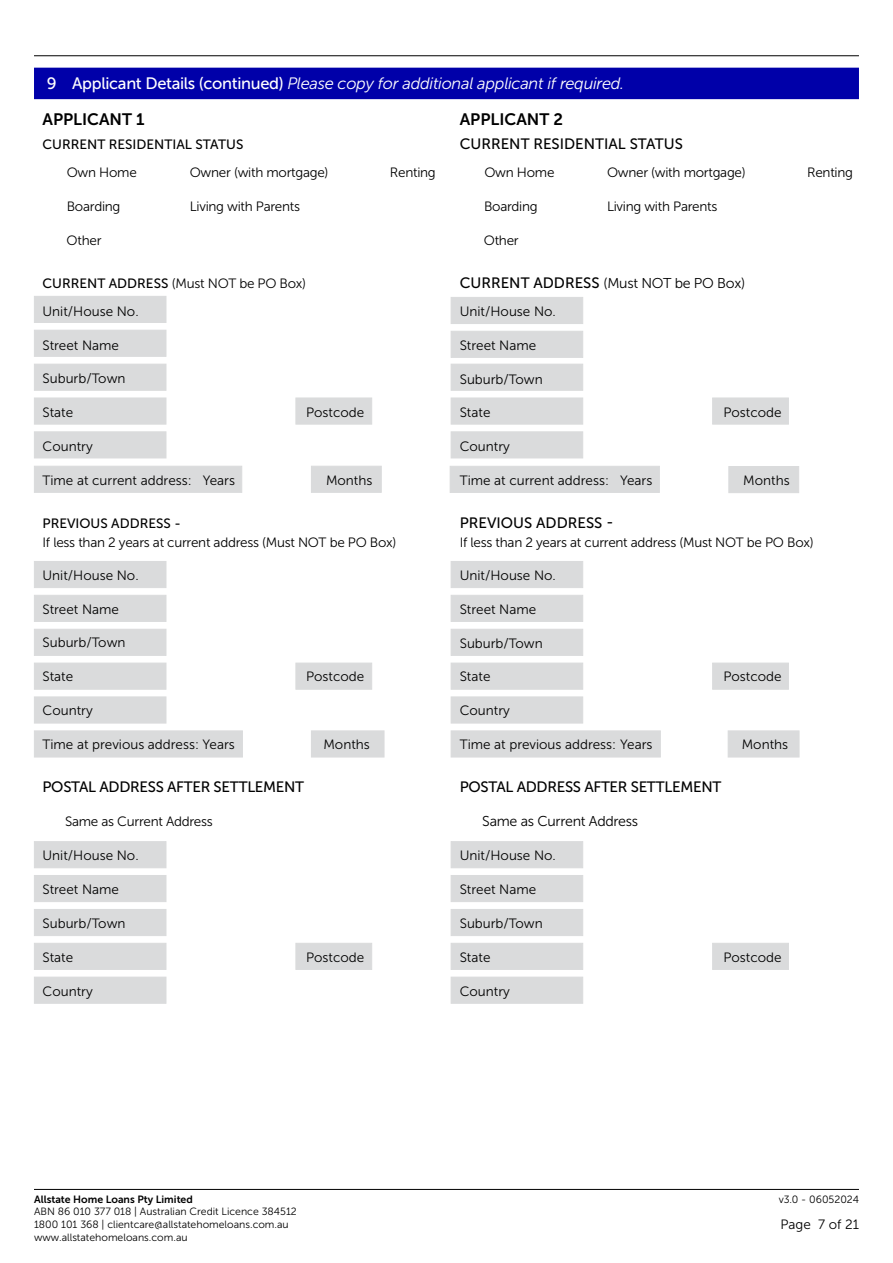
<style>
.page{position:relative;width:893px;height:1263px;background:#fff}
.page>*{position:absolute;margin:0;border:0;box-sizing:border-box;transform-origin:0 0}
.t1{font:italic 16.5px "Museo Sans 300";letter-spacing:-.02em;color:#fff}
.t2{font:16.5px "Museo Sans 700";color:#000}
.t3{font:15px "Museo Sans 500";letter-spacing:-.02em;color:#000}
.t4{font:15px "Museo Sans 500";color:#000}
.t5{font:14.25px "Museo Sans 300";letter-spacing:-.02em;color:#000}
.t6{font:13.5px "Museo Sans 300";color:#000}
.t7{font:13.5px/28px "Museo Sans 300";letter-spacing:-.02em;color:#000}
.t8{font:13.5px "Museo Sans 500";color:#000}
.t9{font:10.5px/12.6px "Museo Sans 300";color:#000}
.t10{font:10.5px "Museo Sans 700";color:#000}
.s1{font-family:"Museo Sans 500";font-style:normal}
.s2{font-family:"Museo Sans 500"}
.s3{font-family:"Museo Sans 500";font-size:15px}
</style>
<div class="page">
<hr style="left:34px;top:55px;width:825px;height:1px;background:#000">
<hr style="left:34px;top:1189px;width:825px;height:1px;background:#000">
<div style="left:34px;top:296px;width:132px;height:27px;background:#dadbdc"></div>
<div style="left:34px;top:330px;width:132px;height:27px;background:#dadbdc"></div>
<div style="left:34px;top:364px;width:132px;height:27px;background:#dadbdc"></div>
<div style="left:34px;top:398px;width:132px;height:26px;background:#dadbdc"></div>
<div style="left:34px;top:431px;width:132px;height:27px;background:#dadbdc"></div>
<div style="left:296px;top:398px;width:76px;height:26px;background:#dadbdc"></div>
<div style="left:311px;top:466px;width:71px;height:27px;background:#dadbdc"></div>
<div style="left:34px;top:466px;width:208px;height:27px;background:#dadbdc"></div>
<div style="left:451px;top:297px;width:132px;height:27px;background:#dadbdc"></div>
<div style="left:451px;top:331px;width:132px;height:27px;background:#dadbdc"></div>
<div style="left:451px;top:364px;width:132px;height:27px;background:#dadbdc"></div>
<div style="left:451px;top:398px;width:132px;height:26px;background:#dadbdc"></div>
<div style="left:451px;top:431px;width:132px;height:27px;background:#dadbdc"></div>
<div style="left:712px;top:398px;width:77px;height:26px;background:#dadbdc"></div>
<div style="left:728px;top:466px;width:71px;height:27px;background:#dadbdc"></div>
<div style="left:450px;top:466px;width:210px;height:27px;background:#dadbdc"></div>
<div style="left:34px;top:561px;width:132px;height:27px;background:#dadbdc"></div>
<div style="left:34px;top:595px;width:132px;height:27px;background:#dadbdc"></div>
<div style="left:34px;top:629px;width:132px;height:27px;background:#dadbdc"></div>
<div style="left:34px;top:663px;width:132px;height:27px;background:#dadbdc"></div>
<div style="left:34px;top:696px;width:132px;height:27px;background:#dadbdc;border:1px solid #dadbdc"></div>
<div style="left:296px;top:663px;width:76px;height:27px;background:#dadbdc"></div>
<div style="left:311px;top:730px;width:73px;height:27px;background:#dadbdc;border:1px solid #dadbdc"></div>
<div style="left:34px;top:730px;width:209px;height:27px;background:#dadbdc;border:1px solid #dadbdc"></div>
<div style="left:451px;top:561px;width:132px;height:27px;background:#dadbdc"></div>
<div style="left:451px;top:595px;width:132px;height:27px;background:#dadbdc"></div>
<div style="left:451px;top:629px;width:132px;height:27px;background:#dadbdc"></div>
<div style="left:451px;top:663px;width:132px;height:27px;background:#dadbdc"></div>
<div style="left:451px;top:696px;width:132px;height:27px;background:#dadbdc;border:1px solid #dadbdc"></div>
<div style="left:712px;top:663px;width:77px;height:27px;background:#dadbdc"></div>
<div style="left:728px;top:730px;width:71px;height:27px;background:#dadbdc;border:1px solid #dadbdc"></div>
<div style="left:451px;top:730px;width:210px;height:27px;background:#dadbdc;border:1px solid #dadbdc"></div>
<div style="left:34px;top:841px;width:132px;height:27px;background:#dadbdc"></div>
<div style="left:34px;top:875px;width:132px;height:27px;background:#dadbdc"></div>
<div style="left:34px;top:909px;width:132px;height:27px;background:#dadbdc"></div>
<div style="left:34px;top:943px;width:132px;height:27px;background:#dadbdc"></div>
<div style="left:34px;top:977px;width:132px;height:27px;background:#dadbdc"></div>
<div style="left:296px;top:943px;width:76px;height:27px;background:#dadbdc"></div>
<div style="left:451px;top:841px;width:132px;height:27px;background:#dadbdc"></div>
<div style="left:451px;top:875px;width:132px;height:27px;background:#dadbdc"></div>
<div style="left:451px;top:909px;width:132px;height:27px;background:#dadbdc"></div>
<div style="left:451px;top:943px;width:132px;height:27px;background:#dadbdc"></div>
<div style="left:451px;top:977px;width:132px;height:27px;background:#dadbdc"></div>
<div style="left:712px;top:943px;width:77px;height:27px;background:#dadbdc"></div>
<div style="left:34px;top:68px;width:825px;height:31px;background:#0000a9"></div>
<p class="t1" style="left:47px;top:74px;width:579px"><span class="s1">9 Applicant Details (continued)</span> Please copy for additional applicant if required.</p>
<p class="t2" style="left:43px;top:111px;width:104px">APPLICANT 1</p>
<p class="t8" style="left:43px;top:137px;width:202px">CURRENT RESIDENTIAL STATUS</p>
<p class="t6" style="left:67px;top:165px;width:72px">Own Home</p>
<p class="t7" style="left:190px;top:159px;width:140px">Owner (with mortgage)</p>
<p class="t7" style="left:390px;top:159px;width:47px">Renting</p>
<p class="t7" style="left:67px;top:193px;width:55px">Boarding</p>
<p class="t7" style="left:190px;top:193px;width:112px">Living with Parents</p>
<p class="t6" style="left:67px;top:233px;width:36px">Other</p>
<p class="t7" style="left:43px;top:269px;width:265px"><span class="s2">CURRENT ADDRESS</span> (Must NOT be PO Box)<br>Unit/House No.</p>
<p class="t6" style="left:43px;top:338px;width:78px">Street Name</p>
<p class="t6" style="left:43px;top:372px;width:85px">Suburb/Town</p>
<p class="t6" style="left:43px;top:405px;width:32px">State</p>
<p class="t6" style="left:306px;top:405px;width:60px">Postcode</p>
<p class="t6" style="left:43px;top:439px;width:52px">Country</p>
<p class="t6" style="left:43px;top:473px;width:194px">Time at current address: Years</p>
<p class="t6" style="left:326px;top:473px;width:48px">Months</p>
<p class="t8" style="left:43px;top:516px;width:140px">PREVIOUS ADDRESS -</p>
<p class="t7" style="left:43px;top:529px;width:355px">If less than 2 years at current address (Must NOT be PO Box)</p>
<p class="t6" style="left:43px;top:568px;width:98px">Unit/House No.</p>
<p class="t6" style="left:43px;top:602px;width:78px">Street Name</p>
<p class="t6" style="left:43px;top:635px;width:85px">Suburb/Town</p>
<p class="t6" style="left:43px;top:669px;width:32px">State</p>
<p class="t6" style="left:306px;top:669px;width:60px">Postcode</p>
<p class="t6" style="left:43px;top:703px;width:52px">Country</p>
<p class="t6" style="left:43px;top:737px;width:194px">Time at previous address: Years</p>
<p class="t6" style="left:323px;top:737px;width:48px">Months</p>
<p class="t3" style="left:43px;top:778px;width:263px">POSTAL ADDRESS AFTER SETTLEMENT</p>
<p class="t7" style="left:65px;top:807px;width:149px">Same as Current Address</p>
<p class="t6" style="left:43px;top:848px;width:98px">Unit/House No.</p>
<p class="t6" style="left:43px;top:882px;width:78px">Street Name</p>
<p class="t6" style="left:43px;top:916px;width:85px">Suburb/Town</p>
<p class="t6" style="left:43px;top:950px;width:32px">State</p>
<p class="t6" style="left:306px;top:950px;width:60px">Postcode</p>
<p class="t6" style="left:43px;top:984px;width:52px">Country</p>
<p class="t2" style="left:460px;top:111px;width:105px">APPLICANT 2</p>
<p class="t4" style="left:460px;top:136px;width:225px">CURRENT RESIDENTIAL STATUS</p>
<p class="t6" style="left:484px;top:165px;width:72px">Own Home</p>
<p class="t7" style="left:607px;top:159px;width:140px">Owner (with mortgage)</p>
<p class="t7" style="left:807px;top:159px;width:47px">Renting</p>
<p class="t7" style="left:484px;top:193px;width:55px">Boarding</p>
<p class="t7" style="left:607px;top:193px;width:112px">Living with Parents</p>
<p class="t6" style="left:484px;top:233px;width:36px">Other</p>
<p class="t5" style="left:460px;top:275px;width:287px"><span class="s3">CURRENT ADDRESS</span> (Must NOT be PO Box)</p>
<p class="t6" style="left:460px;top:304px;width:98px">Unit/House No.</p>
<p class="t6" style="left:460px;top:338px;width:78px">Street Name</p>
<p class="t6" style="left:460px;top:372px;width:85px">Suburb/Town</p>
<p class="t6" style="left:460px;top:405px;width:32px">State</p>
<p class="t6" style="left:723px;top:405px;width:60px">Postcode</p>
<p class="t6" style="left:460px;top:439px;width:52px">Country</p>
<p class="t6" style="left:460px;top:473px;width:194px">Time at current address: Years</p>
<p class="t6" style="left:743px;top:473px;width:48px">Months</p>
<p class="t4" style="left:460px;top:514px;width:156px">PREVIOUS ADDRESS -</p>
<p class="t7" style="left:460px;top:529px;width:355px">If less than 2 years at current address (Must NOT be PO Box)</p>
<p class="t6" style="left:460px;top:568px;width:98px">Unit/House No.</p>
<p class="t6" style="left:460px;top:602px;width:78px">Street Name</p>
<p class="t6" style="left:460px;top:636px;width:85px">Suburb/Town</p>
<p class="t6" style="left:460px;top:669px;width:32px">State</p>
<p class="t6" style="left:723px;top:669px;width:60px">Postcode</p>
<p class="t6" style="left:460px;top:703px;width:52px">Country</p>
<p class="t6" style="left:460px;top:737px;width:194px">Time at previous address: Years</p>
<p class="t6" style="left:742px;top:737px;width:48px">Months</p>
<p class="t3" style="left:460px;top:778px;width:263px">POSTAL ADDRESS AFTER SETTLEMENT</p>
<p class="t5" style="left:482px;top:813px;width:157px">Same as Current Address</p>
<p class="t6" style="left:460px;top:848px;width:98px">Unit/House No.</p>
<p class="t6" style="left:460px;top:882px;width:78px">Street Name</p>
<p class="t6" style="left:460px;top:916px;width:85px">Suburb/Town</p>
<p class="t6" style="left:460px;top:950px;width:32px">State</p>
<p class="t6" style="left:723px;top:950px;width:60px">Postcode</p>
<p class="t6" style="left:460px;top:984px;width:52px">Country</p>
<p class="t10" style="left:34px;top:1193px;width:160px">Allstate Home Loans Pty Limited</p>
<p class="t9" style="left:779px;top:1193px;width:82px">v3.0 - 06052024</p>
<p class="t9" style="left:34px;top:1205px;width:264px">ABN 86 010 377 018 | Australian Credit Licence 384512<br>1800 101 368 | clientcare@allstatehomeloans.com.au www.allstatehomeloans.com.au</p>
<p class="t6" style="left:780px;top:1217px;width:80px">Page 7 of 21</p>
</div>
